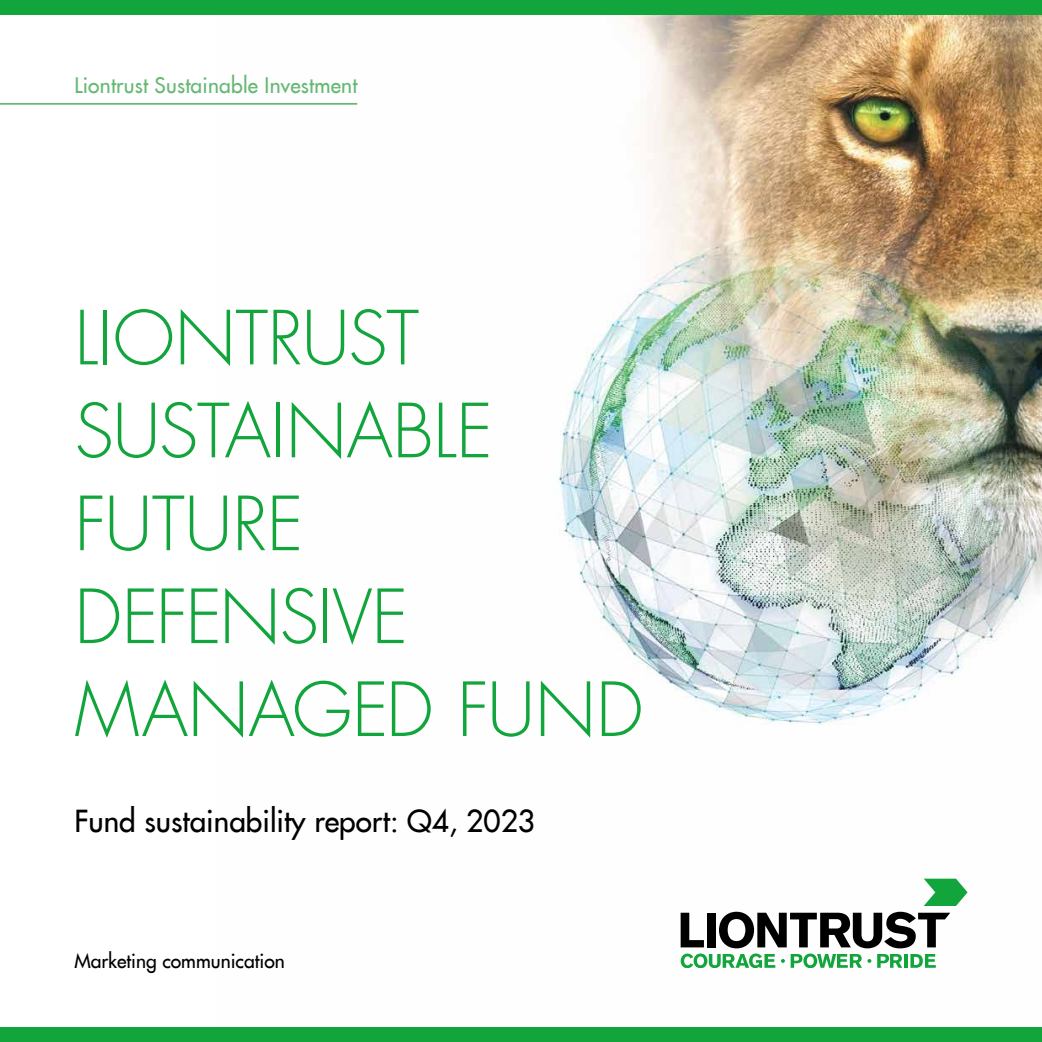
<style>
.page{position:relative;width:1042px;height:1042px;background:#fff}
.page>*{position:absolute;margin:0;border:0;box-sizing:border-box;transform-origin:0 0}
.t1{font:300 72.45px/92.9px "Futura LT";letter-spacing:-.005em;color:#11a53c}
.t2{font:29.75px "Futura LT";color:#000}
.t3{font:21px "Futura LT";letter-spacing:.01em;color:#66b874}
.t4{font:19.25px "Futura LT";color:#000}
</style>
<div class="page">
<img style="left:357px;top:15px;width:685px;height:898px">
<svg style="left:923px;top:878px;width:44px;height:28px"></svg>
<svg style="left:680px;top:912px;width:270px;height:56px"></svg>
<hr style="left:0;top:103px;width:357px;height:2px;background:#66b874">
<div style="left:0;top:0;width:1042px;height:15px;background:#11a53c"></div>
<div style="left:0;top:1027px;width:1042px;height:15px;background:#11a53c"></div>
<p class="t3" style="left:74px;top:71px;width:284px">Liontrust Sustainable Investment</p>
<p class="t1" style="left:74px;top:294px;width:570px">LIONTRUST<br>SUSTAINABLE<br>FUTURE<br>DEFENSIVE<br>MANAGED FUND</p>
<p class="t2" style="left:74px;top:802px;width:462px">Fund sustainability report: Q4, 2023</p>
<p class="t4" style="left:74px;top:948px;width:212px">Marketing communication</p>
</div>
